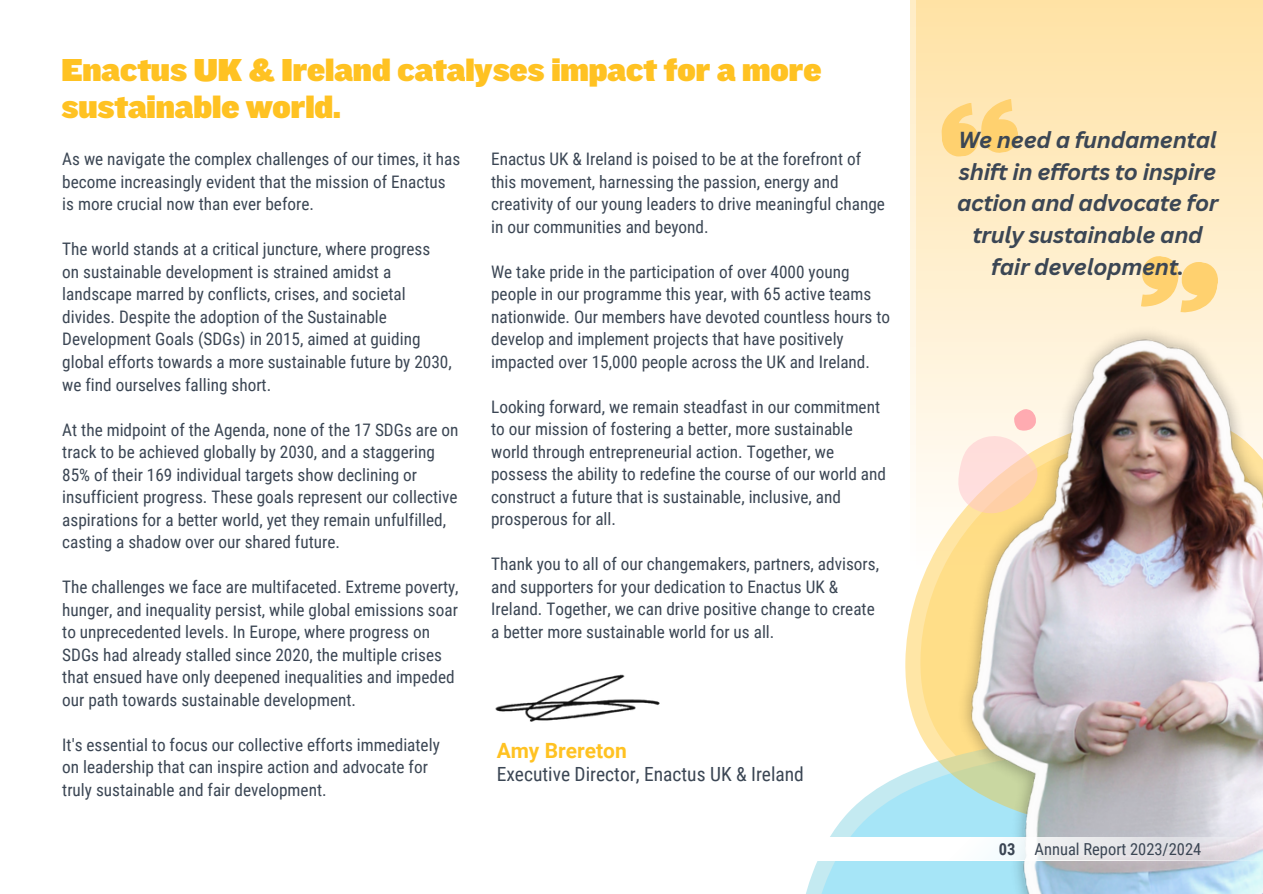
<style>
.page{position:relative;width:1263px;height:894px;background:#fff}
.page>*{position:absolute;margin:0;border:0;box-sizing:border-box;transform-origin:0 0}
.t1{font:33px/36px "Knockout 92 Ultmt Cruiserwt";color:#ffc222}
.t2{font:italic 700 22.5px/31.5px "Canva Sans";letter-spacing:-.015em;color:#3b4654;text-align:center}
.t3{font:700 21px "Roboto";color:#ffc222}
.t4{font:19.5px "Roboto Condensed";color:#3b4654}
.t5{font:17.25px/22.5px "Roboto Condensed";color:#3b4654}
.t6{font:16.5px "Roboto Condensed";color:#3b4654}
.s1{font-weight:700}
</style>
<div class="page">
<img style="left:495px;top:674px;width:165px;height:48px">
<svg style="left:917px;top:0;width:346px;height:380px;background:#ffe9bb"></svg>
<svg style="left:806px;top:804px;width:120px;height:89px"></svg>
<svg style="left:857px;top:380px;width:69px;height:503px"></svg>
<svg style="left:938px;top:98px;width:82px;height:60px;background:#ffdb8f"></svg>
<svg style="left:1137px;top:254px;width:84px;height:53px;background:#ffdd96"></svg>
<img style="left:926px;top:307px;width:337px;height:586px">
<svg style="left:939px;top:409px;width:110px;height:120px;background:#fee4c8"></svg>
<svg style="left:810px;top:837px;width:453px;height:22px"></svg>
<p class="t1" style="left:61px;top:52px;width:761px">Enactus UK &amp; Ireland catalyses impact for a more sustainable world.</p>
<p class="t5" style="left:491px;top:148px;width:395px">Enactus UK &amp; Ireland is poised to be at the forefront of this movement, harnessing the passion, energy and creativity of our young leaders to drive meaningful change in our communities and beyond.</p>
<p class="t5" style="left:491px;top:260px;width:400px">We take pride in the participation of over 4000 young people in our programme this year, with 65 active teams nationwide. Our members have devoted countless hours to develop and implement projects that have positively impacted over 15,000 people across the UK and Ireland.</p>
<h1 class="t5" style="left:491px;top:395px;width:396px">Looking forward, we remain steadfast in our commitment to our mission of fostering a better, more sustainable world through entrepreneurial action. Together, we possess the ability to redefine the course of our world and construct a future that is sustainable, inclusive, and prosperous for all.</h1>
<p class="t5" style="left:491px;top:553px;width:389px">Thank you to all of our changemakers, partners, advisors,</p>
<p class="t5" style="left:491px;top:575px;width:385px">and supporters for your dedication to Enactus UK &amp;<br>Ireland. Together, we can drive positive change to create</p>
<p class="t5" style="left:491px;top:620px;width:285px">a better more sustainable world for us all.</p>
<p class="t5" style="left:62px;top:148px;width:400px">As we navigate the complex challenges of our times, it has become increasingly evident that the mission of Enactus is more crucial now than ever before.</p>
<p class="t5" style="left:62px;top:238px;width:370px">The world stands at a critical juncture, where progress</p>
<p class="t5" style="left:62px;top:261px;width:391px">on sustainable development is strained amidst a landscape marred by conflicts, crises, and societal divides. Despite the adoption of the Sustainable Development Goals (SDGs) in 2015, aimed at guiding global efforts towards a more sustainable future by 2030, we find ourselves falling short.</p>
<p class="t5" style="left:62px;top:418px;width:398px">At the midpoint of the Agenda, none of the 17 SDGs are on track to be achieved globally by 2030, and a staggering 85% of their 169 individual targets show declining or insufficient progress. These goals represent our collective aspirations for a better world, yet they remain unfulfilled, casting a shadow over our shared future.</p>
<p class="t5" style="left:62px;top:576px;width:398px">The challenges we face are multifaceted. Extreme poverty, hunger, and inequality persist, while global emissions soar to unprecedented levels. In Europe, where progress on SDGs had already stalled since 2020, the multiple crises that ensued have only deepened inequalities and impeded our path towards sustainable development.</p>
<p class="t5" style="left:62px;top:733px;width:379px">It's essential to focus our collective efforts immediately on leadership that can inspire action and advocate for truly sustainable and fair development.</p>
<p class="t3" style="left:497px;top:738px;width:132px">Amy Brereton</p>
<p class="t4" style="left:497px;top:762px;width:309px">Executive Director, Enactus UK &amp; Ireland</p>
<p class="t2" style="left:957px;top:124px;width:263px">We need a fundamental shift in efforts to inspire action and advocate for truly sustainable and fair development.</p>
<p class="t6" style="left:999px;top:839px;width:204px"><span class="s1">03</span> Annual Report 2023/2024</p>
</div>
